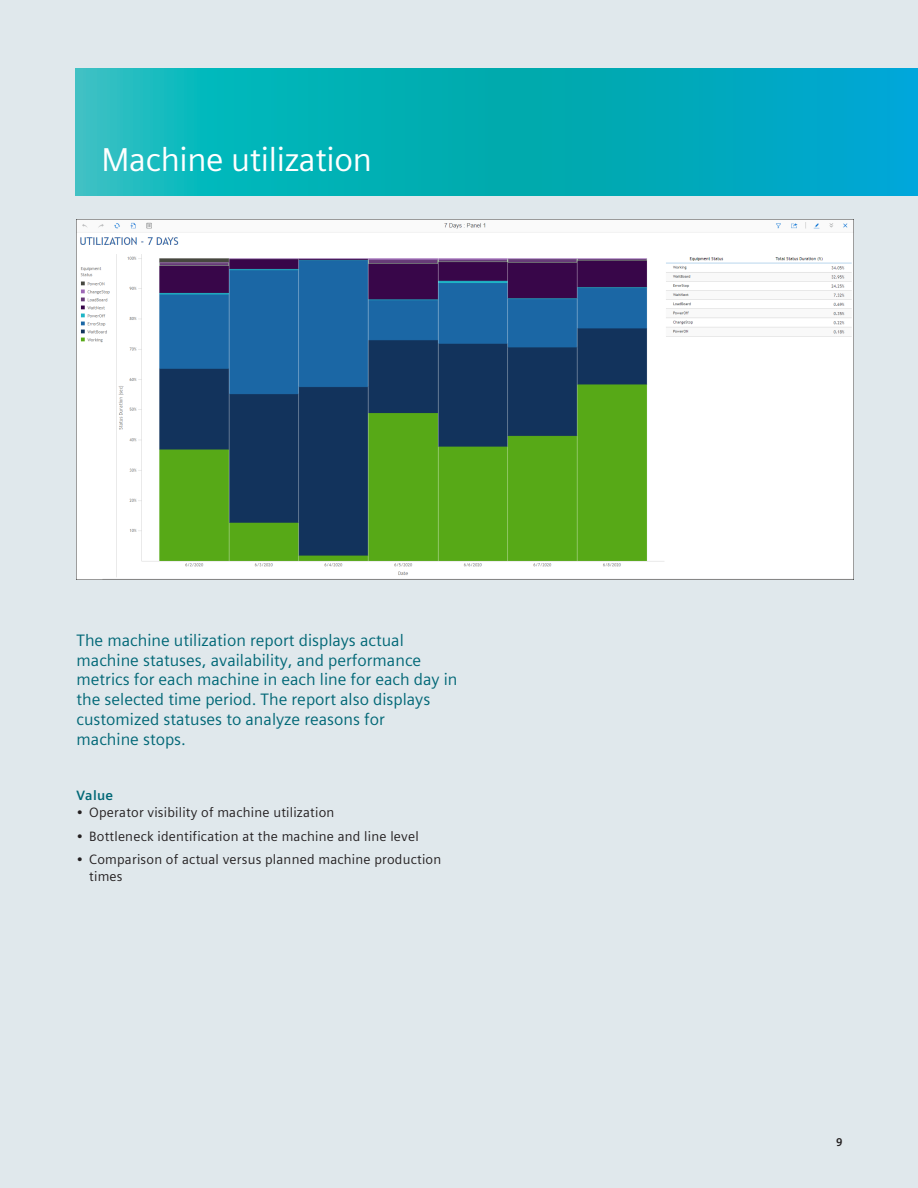
<style>
.page{position:relative;width:918px;height:1188px;background:#e0e8ec}
.page>*{position:absolute;margin:0;border:0;box-sizing:border-box;transform-origin:0 0}
.Head_Snow_26_pt_120{font:33px "Siemens Sans Global";letter-spacing:-.01em;color:#fff}
.Intro_Blk__13pt_120{font:16.5px/19.8px "Siemens Sans Global";color:#006776}
.t1{font:13.5px/17px "Siemens Sans Global";letter-spacing:.015em;color:#231f20}
.Body_text_HEAD_lt_bl{font:700 13.5px "Siemens Sans Global";letter-spacing:.015em;color:#006776}
.t2{font:700 11.25px "Siemens Sans Global";color:#231f20}
</style>
<div class="page">
<svg style="left:76px;top:68px;width:842px;height:128px"></svg>
<img style="left:77px;top:220px;width:777px;height:360px">
<p class="Head_Snow_26_pt_120" style="left:101px;top:134px;width:272px">Machine utilization</p>
<p class="Intro_Blk__13pt_120" style="left:77px;top:630px;width:382px">The machine utilization report displays actual machine statuses, availability, and performance metrics for each machine in each line for each day in the selected time period. The report also displays customized statuses to analyze reasons for<br>machine stops.</p>
<p class="Body_text_HEAD_lt_bl" style="left:77px;top:785px;width:38px">Value</p>
<p class="t1" style="left:77px;top:804px;width:259px">• Operator visibility of machine utilization</p>
<p class="t1" style="left:77px;top:827px;width:344px">• Bottleneck identification at the machine and line level</p>
<p class="t1" style="left:89px;top:851px;width:353px;text-indent:-13px">• Comparison of actual versus planned machine production times</p>
<p class="t2" style="left:836px;top:1134px;width:8px">9</p>
</div>
